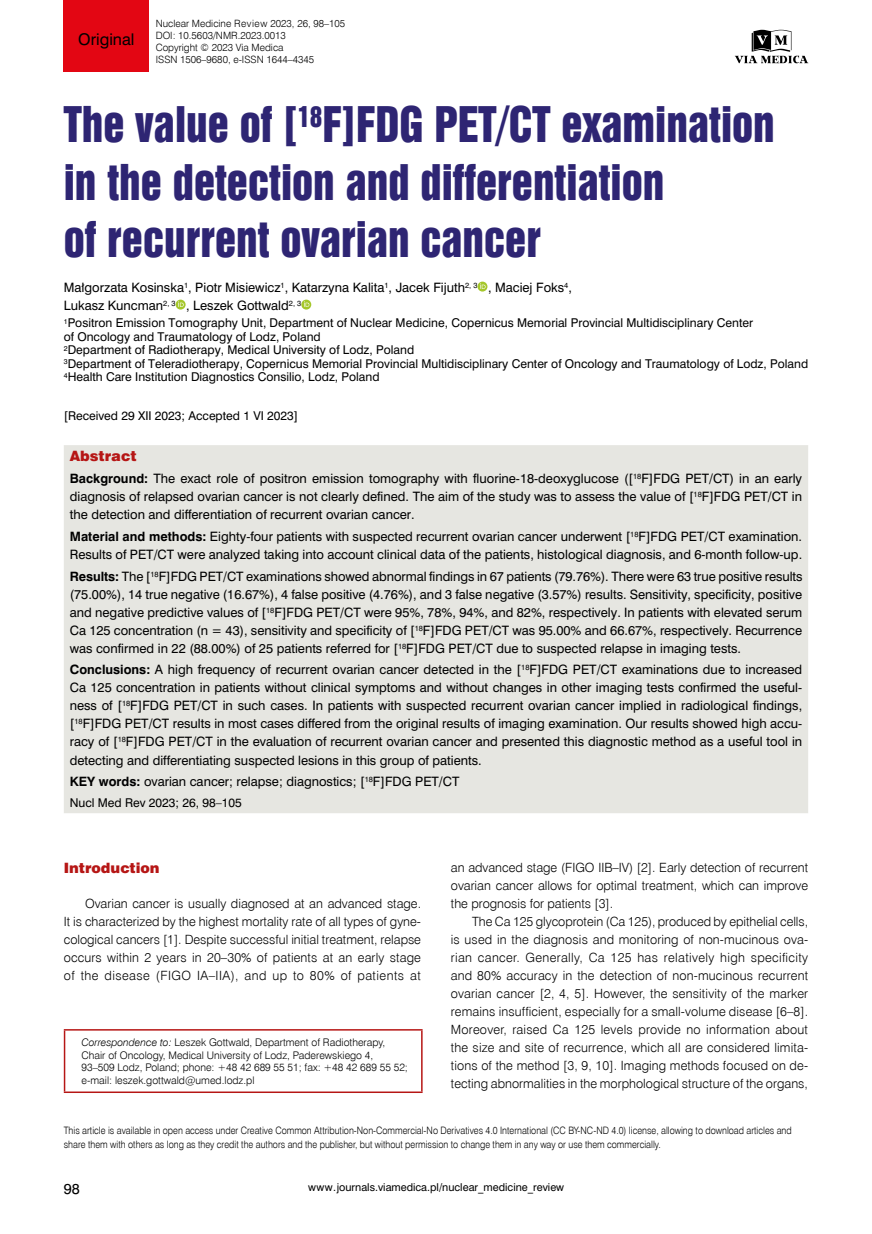
<style>
.page{position:relative;width:872px;height:1234px;background:#fff}
.page>*{position:absolute;margin:0;border:0;box-sizing:border-box;transform-origin:0 0}
.t1{font:45px/57px "Swis 921 EU";color:#2e2573;scale:.96 1}
.t2{font:15px "Swis 721 PL";color:#000}
.t3{font:14.25px "Swis 721 Blk EU";color:#b61615}
.t4{font:13.5px "Swis 721 PL";color:#000}
.t5{font:12.75px/18px "Swis 721 Lt EU";letter-spacing:.005em;color:#000;text-align:justify}
.t6{font:12px/18px "Swis 721 PL";color:#000;text-align:justify}
.t7{font:11.25px/13.5px "Swis 721 PL";color:#000}
.t8{font:10.5px/12.6px "Swis 721 Lt EU";color:#000}
.t9{font:10.2px/13.5px "Swis 721 Lt EU";color:#000;scale:.89 1}
.t10{font:10.05px/12px "Swis 721 Lt EU";color:#000}
.t11{font:10.05px "Swis 721 PL";color:#000}
.s1{font-weight:700}
.s2{font-style:italic}
</style>
<div class="page">
<svg style="left:735px;top:30px;width:73px;height:34px"></svg>
<svg style="left:477px;top:281px;width:10px;height:10px"></svg>
<svg style="left:480px;top:283px;width:5px;height:6px"></svg>
<svg style="left:176px;top:299px;width:10px;height:10px"></svg>
<svg style="left:178px;top:301px;width:6px;height:6px"></svg>
<svg style="left:301px;top:299px;width:10px;height:10px"></svg>
<svg style="left:304px;top:301px;width:5px;height:6px"></svg>
<div style="left:64px;top:445px;width:744px;height:368px;background:#e6e6e1"></div>
<hr style="left:64px;top:1028px;width:358px;height:2px;background:#b61615">
<hr style="left:64px;top:1030px;width:1px;height:61px;background:#b61615">
<hr style="left:421px;top:1030px;width:1px;height:61px;background:#b61615">
<hr style="left:64px;top:1091px;width:358px;height:1px;background:#b61615">
<div style="left:64px;top:0;width:85px;height:71px;background:#e30613"></div>
<p class="t2" style="left:80px;top:29px;width:54px">Cl n cal</p>
<p class="t2" style="left:78px;top:30px;width:58px">Original</p>
<p class="t10" style="left:156px;top:18px;width:191px">Nuclear Medicine Review 2023, 26, 98–105<br>DOI: 10.5603/NMR.2023.0013<br>Copyright © 2023 Via Medica<br>ISSN 1506–9680, e-ISSN 1644–4345</p>
<h1 class="t1" style="left:64px;top:96px;width:742px">The value of [<sup>18</sup>F]FDG PET/CT examination in the detection and differentiation<br>of recurrent ovarian cancer</h1>
<p class="t6" style="left:64px;top:278px;width:509px">Małgorzata Kosinska<sup>1</sup>, Piotr Misiewicz<sup>1</sup>, Katarzyna Kalita<sup>1</sup>, Jacek Fijuth<sup>2,</sup> <sup>3</sup> , Maciej Foks<sup>4</sup>,<br>Lukasz Kuncman<sup>2,</sup> <sup>3</sup> , Leszek Gottwald<sup>2,</sup> <sup>3</sup></p>
<p class="t7" style="left:64px;top:316px;width:746px"><sup>1</sup>Positron Emission Tomography Unit, Department of Nuclear Medicine, Copernicus Memorial Provincial Multidisciplinary Center<br>of Oncology and Traumatology of Lodz, Poland<br><sup>2</sup>Department of Radiotherapy, Medical University of Lodz, Poland<br><sup>3</sup>Department of Teleradiotherapy, Copernicus Memorial Provincial Multidisciplinary Center of Oncology and Traumatology of Lodz, Poland <sup>4</sup>Health Care Institution Diagnostics Consilio, Lodz, Poland</p>
<p class="t7" style="left:64px;top:409px;width:236px">[Received 29 XII 2023; Accepted 1 VI 2023]</p>
<p class="t3" style="left:70px;top:447px;width:68px">Abstract</p>
<p class="t6" style="left:70px;top:469px;width:734px"><span class="s1">Background:</span> The exact role of positron emission tomography with fluorine-18-deoxyglucose ([<sup>18</sup>F]FDG PET/CT) in an early diagnosis of relapsed ovarian cancer is not clearly defined. The aim of the study was to assess the value of [<sup>18</sup>F]FDG PET/CT in the detection and differentiation of recurrent ovarian cancer.</p>
<p class="t6" style="left:70px;top:527px;width:734px"><span class="s1">Material and methods:</span> Eighty-four patients with suspected recurrent ovarian cancer underwent [<sup>18</sup>F]FDG PET/CT examination.<br>Results of PET/CT were analyzed taking into account clinical data of the patients, histological diagnosis, and 6-month follow-up.</p>
<p class="t6" style="left:70px;top:567px;width:734px"><span class="s1">Results:</span> The [<sup>18</sup>F]FDG PET/CT examinations showed abnormal findings in 67 patients (79.76%). There were 63 true positive results (75.00%), 14 true negative (16.67%), 4 false positive (4.76%), and 3 false negative (3.57%) results. Sensitivity, specificity, positive and negative predictive values of [<sup>18</sup>F]FDG PET/CT were 95%, 78%, 94%, and 82%, respectively. In patients with elevated serum Ca 125 concentration (n = 43), sensitivity and specificity of [<sup>18</sup>F]FDG PET/CT was 95.00% and 66.67%, respectively. Recurrence was confirmed in 22 (88.00%) of 25 patients referred for [<sup>18</sup>F]FDG PET/CT due to suspected relapse in imaging tests.</p>
<p class="t6" style="left:70px;top:660px;width:734px"><span class="s1">Conclusions:</span> A high frequency of recurrent ovarian cancer detected in the [<sup>18</sup>F]FDG PET/CT examinations due to increased Ca 125 concentration in patients without clinical symptoms and without changes in other imaging tests confirmed the useful&shy;ness of [<sup>18</sup>F]FDG PET/CT in such cases. In patients with suspected recurrent ovarian cancer implied in radiological findings, [<sup>18</sup>F]FDG PET/CT results in most cases differed from the original results of imaging examination. Our results showed high accu&shy;racy of [<sup>18</sup>F]FDG PET/CT in the evaluation of recurrent ovarian cancer and presented this diagnostic method as a useful tool in detecting and differentiating suspected lesions in this group of patients.</p>
<p class="t6" style="left:70px;top:772px;width:391px"><span class="s1">KEY words:</span> ovarian cancer; relapse; diagnostics; [<sup>18</sup>F]FDG PET/CT</p>
<p class="t7" style="left:70px;top:795px;width:173px">Nucl Med Rev 2023; 26, 98–105</p>
<p class="t3" style="left:64px;top:858px;width:97px">Introduction</p>
<p class="t5" style="left:64px;top:894px;width:359px;text-indent:21px">Ovarian cancer is usually diagnosed at an advanced stage.<br>It is characterized by the highest mortality rate of all types of gyne&shy;cological cancers [1]. Despite successful initial treatment, relapse occurs within 2 years in 20–30% of patients at an early stage of the disease (FIGO IA–IIA), and up to 80% of patients at</p>
<p class="t8" style="left:82px;top:1035px;width:328px"><span class="s2">Correspondence to:</span> Leszek Gottwald, Department of Radiotherapy, Chair of Oncology, Medical University of Lodz, Paderewskiego 4, 93–509 Lodz, Poland; phone: +48 42 689 55 51; fax: +48 42 689 55 52; e-mail: leszek.gottwald@umed.lodz.pl</p>
<p class="t5" style="left:451px;top:858px;width:359px">an advanced stage (FIGO IIB–IV) [2]. Early detection of recurrent ovarian cancer allows for optimal treatment, which can improve the prognosis for patients [3].</p>
<p class="t5" style="left:451px;top:912px;width:359px;text-indent:21px">The Ca 125 glycoprotein (Ca 125), produced by epithelial cells, is used in the diagnosis and monitoring of non-mucinous ova&shy;rian cancer. Generally, Ca 125 has relatively high specificity and 80% accuracy in the detection of non-mucinous recurrent ovarian cancer [2, 4, 5]. However, the sensitivity of the marker remains insufficient, especially for a small-volume disease [6–8].<br>Moreover, raised Ca 125 levels provide no information about the size and site of recurrence, which all are considered limita&shy;tions of the method [3, 9, 10]. Imaging methods focused on de&shy;tecting abnormalities in the morphological structure of the organs,</p>
<p class="t9" style="left:64px;top:1123px;width:819px">This article is available in open access under Creative Common Attribution-Non-Commercial-No Derivatives 4.0 International (CC BY-NC-ND 4.0) license, allowing to download articles and share them with others as long as they credit the authors and the publisher, but without permission to change them in any way or use them commercially.</p>
<p class="t4" style="left:64px;top:1179px;width:17px">98</p>
<p class="t11" style="left:308px;top:1180px;width:258px">www.journals.viamedica.pl/nuclear_medicine_review</p>
</div>
